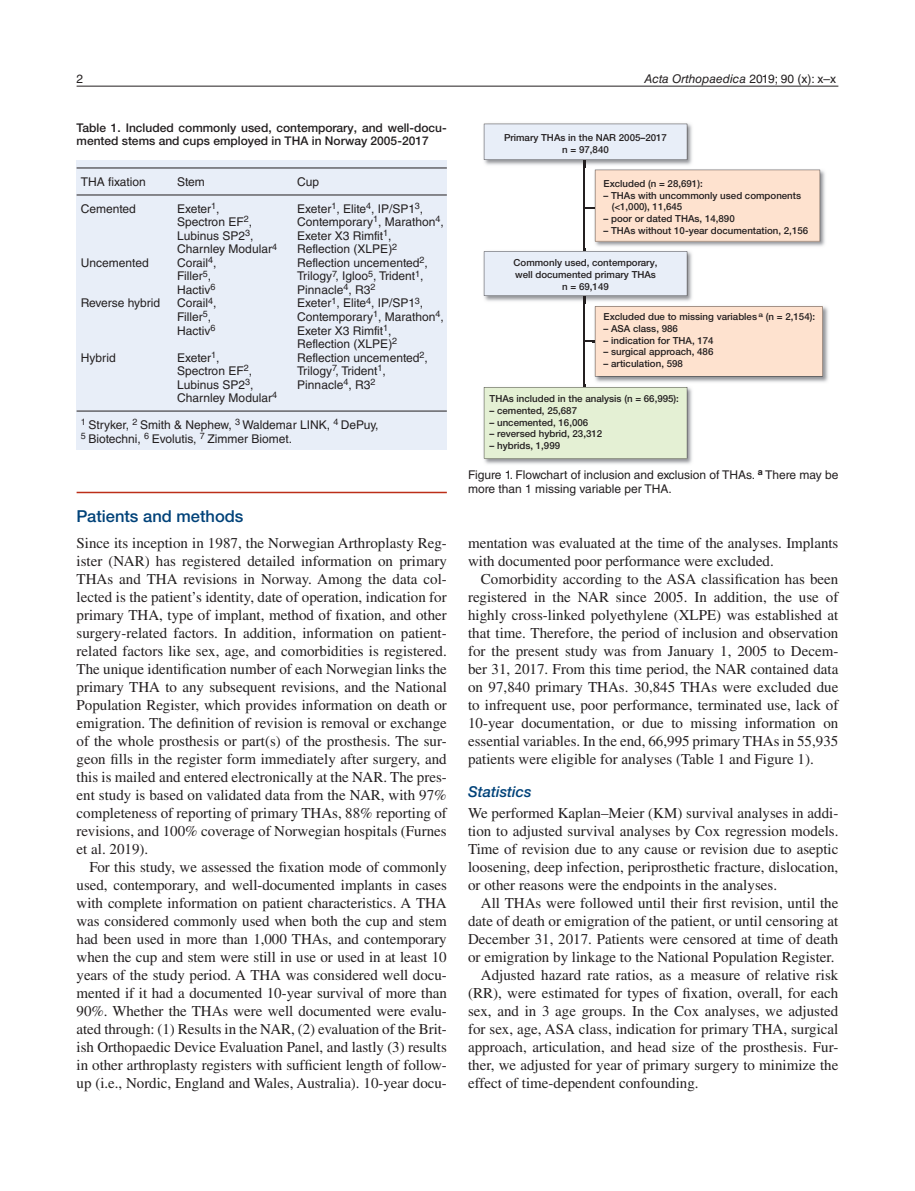
<style>
.page{position:relative;width:915px;height:1191px;background:#fff}
.page>*{position:absolute;margin:0;border:0;box-sizing:border-box;transform-origin:0 0}
.t1{font:500 16.5px "Helvetica Neue LTW1 G";color:#004279}
.t2{font:15px/18px "Times";color:#231f20;text-align:justify}
.t3{font:italic 500 15px "Helvetica Neue LTW1 G";color:#004279}
.t4{font:12px/13.5px "Helvetica LT Std";color:#231f20}
.t5{font:500 12px/13.5px "Helvetica Neue LTW1 G";color:#231f20}
.t6{font:italic 12px "Helvetica LT Std";color:#231f20}
.t7{font:500 9.75px/11.7px "Helvetica Neue LTW1 G";color:#231f20;text-align:center}
.s1{font-style:normal}
</style>
<div class="page">
<hr style="left:77px;top:86px;width:761px;height:1px;background:#231f20">
<hr style="left:77px;top:492px;width:369px;height:1px;background:#bc2e18">
<hr style="left:583px;top:146px;width:2px;height:275px;background:#231f20">
<img style="left:594px;top:169px;width:231px;height:78px">
<svg style="left:585px;top:170px;width:234px;height:71px;background:#fce1cf"></svg>
<img style="left:484px;top:123px;width:208px;height:44px">
<img style="left:583px;top:160px;width:2px;height:7px">
<div style="left:483px;top:124px;width:204px;height:36px;background:#e8eef8"></div>
<img style="left:484px;top:249px;width:208px;height:54px">
<img style="left:583px;top:249px;width:2px;height:54px">
<div style="left:483px;top:251px;width:204px;height:45px;background:#e8eef8"></div>
<img style="left:483px;top:384px;width:209px;height:80px">
<div style="left:483px;top:387px;width:204px;height:71px;background:#e4f0d4"></div>
<img style="left:594px;top:306px;width:234px;height:76px">
<div style="left:585px;top:306px;width:237px;height:70px;background:#fee2cf"></div>
<div style="left:77px;top:161px;width:369px;height:289px;background:#e8eef8"></div>
<hr style="left:77px;top:168px;width:369px;height:1px;background:#231f20">
<hr style="left:77px;top:195px;width:369px;height:1px;background:#231f20">
<hr style="left:77px;top:411px;width:369px;height:1px;background:#231f20">
<p class="t4" style="left:77px;top:72px;width:8px">2</p>
<p class="t6" style="left:644px;top:72px;width:193px">Acta Orthopaedica <span class="s1">2019; 90 (x): x–x</span></p>
<p class="t5" style="left:77px;top:121px;width:371px">Table 1. Included commonly used, contemporary, and well-docu&shy;mented stems and cups employed in THA in Norway 2005-2017</p>
<p class="t4" style="left:81px;top:175px;width:66px">THA fixation</p>
<p class="t4" style="left:177px;top:175px;width:29px">Stem</p>
<p class="t4" style="left:297px;top:175px;width:24px">Cup</p>
<p class="t4" style="left:81px;top:202px;width:56px">Cemented</p>
<p class="t4" style="left:177px;top:202px;width:44px">Exeter<sup>1</sup>,</p>
<p class="t4" style="left:297px;top:202px;width:127px">Exeter<sup>1</sup>, Elite<sup>4</sup>, IP/SP1<sup>3</sup>,</p>
<p class="t4" style="left:177px;top:215px;width:76px">Spectron EF<sup>2</sup>,</p>
<p class="t4" style="left:297px;top:215px;width:148px">Contemporary<sup>1</sup>, Marathon<sup>4</sup>,</p>
<p class="t4" style="left:177px;top:229px;width:78px">Lubinus SP2<sup>3</sup>,</p>
<p class="t4" style="left:297px;top:229px;width:96px">Exeter X3 Rimfit<sup>1</sup>,</p>
<p class="t4" style="left:177px;top:242px;width:101px">Charnley Modular<sup>4</sup></p>
<p class="t4" style="left:297px;top:242px;width:101px">Reflection (XLPE)<sup>2</sup></p>
<p class="t4" style="left:81px;top:256px;width:69px">Uncemented</p>
<p class="t4" style="left:177px;top:256px;width:41px">Corail<sup>4</sup>,</p>
<p class="t4" style="left:297px;top:256px;width:132px">Reflection uncemented<sup>2</sup>,</p>
<p class="t4" style="left:177px;top:269px;width:36px">Filler<sup>5</sup>,</p>
<p class="t4" style="left:297px;top:269px;width:128px">Trilogy<sup>7</sup>, Igloo<sup>5</sup>, Trident<sup>1</sup>,</p>
<p class="t4" style="left:177px;top:283px;width:40px">Hactiv<sup>6</sup></p>
<p class="t4" style="left:297px;top:283px;width:80px">Pinnacle<sup>4</sup>, R3<sup>2</sup></p>
<p class="t4" style="left:81px;top:296px;width:81px">Reverse hybrid</p>
<p class="t4" style="left:177px;top:296px;width:41px">Corail<sup>4</sup>,</p>
<p class="t4" style="left:297px;top:296px;width:127px">Exeter<sup>1</sup>, Elite<sup>4</sup>, IP/SP1<sup>3</sup>,</p>
<p class="t4" style="left:177px;top:310px;width:36px">Filler<sup>5</sup>,</p>
<p class="t4" style="left:297px;top:310px;width:148px">Contemporary<sup>1</sup>, Marathon<sup>4</sup>,</p>
<p class="t4" style="left:177px;top:323px;width:40px">Hactiv<sup>6</sup></p>
<p class="t4" style="left:297px;top:323px;width:101px">Exeter X3 Rimfit<sup>1</sup>,<br>Reflection (XLPE)<sup>2</sup></p>
<p class="t4" style="left:81px;top:350px;width:36px">Hybrid</p>
<p class="t4" style="left:177px;top:350px;width:44px">Exeter<sup>1</sup>,</p>
<p class="t4" style="left:297px;top:350px;width:132px">Reflection uncemented<sup>2</sup>,</p>
<p class="t4" style="left:177px;top:364px;width:76px">Spectron EF<sup>2</sup>,</p>
<p class="t4" style="left:297px;top:364px;width:90px">Trilogy<sup>7</sup>, Trident<sup>1</sup>,</p>
<p class="t4" style="left:177px;top:377px;width:78px">Lubinus SP2<sup>3</sup>,</p>
<p class="t4" style="left:297px;top:377px;width:80px">Pinnacle<sup>4</sup>, R3<sup>2</sup></p>
<p class="t4" style="left:177px;top:391px;width:101px">Charnley Modular<sup>4</sup></p>
<p class="t4" style="left:81px;top:418px;width:299px"><sup>1</sup> Stryker, <sup>2</sup> Smith &amp; Nephew, <sup>3</sup> Waldemar LINK, <sup>4</sup> DePuy,<br><sup>5</sup> Biotechni, <sup>6</sup> Evolutis, <sup>7</sup> Zimmer Biomet.</p>
<p class="t1" style="left:77px;top:506px;width:168px">Patients and methods</p>
<p class="t2" style="left:77px;top:533px;width:371px">Since its inception in 1987, the Norwegian Arthroplasty Reg&shy;ister (NAR) has registered detailed information on primary THAs and THA revisions in Norway. Among the data col&shy;lected is the patient’s identity, date of operation, indication for primary THA, type of implant, method of fixation, and other surgery-related factors. In addition, information on patient&shy;related factors like sex, age, and comorbidities is registered.<br>The unique identification number of each Norwegian links the primary THA to any subsequent revisions, and the National Population Register, which provides information on death or emigration. The definition of revision is removal or exchange of the whole prosthesis or part(s) of the prosthesis. The sur&shy;geon fills in the register form immediately after surgery, and this is mailed and entered electronically at the NAR. The pres&shy;ent study is based on validated data from the NAR, with 97% completeness of reporting of primary THAs, 88% reporting of revisions, and 100% coverage of Norwegian hospitals (Furnes et al. 2019).</p>
<p class="t2" style="left:77px;top:857px;width:371px;text-indent:13px">For this study, we assessed the fixation mode of commonly used, contemporary, and well-documented implants in cases with complete information on patient characteristics. A THA was considered commonly used when both the cup and stem had been used in more than 1,000 THAs, and contemporary when the cup and stem were still in use or used in at least 10 years of the study period. A THA was considered well docu&shy;mented if it had a documented 10-year survival of more than 90%. Whether the THAs were well documented were evalu&shy;ated through: (1) Results in the NAR, (2) evaluation of the Brit&shy;ish Orthopaedic Device Evaluation Panel, and lastly (3) results in other arthroplasty registers with sufficient length of follow&shy;up (i.e., Nordic, England and Wales, Australia). 10-year docu-</p>
<p class="t7" style="left:504px;top:131px;width:164px">Primary THAs in the NAR 2005–2017 n = 97,840</p>
<p class="t7" style="left:603px;top:178px;width:101px">Excluded (n = 28,691):</p>
<p class="t7" style="left:611px;top:189px;width:191px;text-align:left;text-indent:-8px">– THAs with uncommonly used components (&lt;1,000), 11,645</p>
<p class="t7" style="left:603px;top:213px;width:133px">– poor or dated THAs, 14,890</p>
<p class="t7" style="left:603px;top:224px;width:206px">– THAs without 10-year documentation, 2,156</p>
<p class="t7" style="left:513px;top:257px;width:145px">Commonly used, contemporary, well documented primary THAs n = 69,149</p>
<p class="t7" style="left:603px;top:311px;width:213px">Excluded due to missing variables <sup>a</sup> (n = 2,154):</p>
<p class="t7" style="left:603px;top:323px;width:76px">– ASA class, 986</p>
<p class="t7" style="left:603px;top:334px;width:111px">– indication for THA, 174</p>
<p class="t7" style="left:603px;top:346px;width:111px">– surgical approach, 486</p>
<p class="t7" style="left:603px;top:358px;width:81px">– articulation, 598</p>
<p class="t7" style="left:489px;top:393px;width:191px">THAs included in the analysis (n = 66,995):</p>
<p class="t7" style="left:489px;top:404px;width:89px">– cemented, 25,687</p>
<p class="t7" style="left:489px;top:416px;width:100px">– uncemented, 16,006</p>
<p class="t7" style="left:489px;top:428px;width:114px">– reversed hybrid, 23,312</p>
<p class="t7" style="left:489px;top:439px;width:72px">– hybrids, 1,999</p>
<p class="t4" style="left:468px;top:468px;width:371px">Figure 1. Flowchart of inclusion and exclusion of THAs. <sup>a</sup> There may be more than 1 missing variable per THA.</p>
<p class="t2" style="left:468px;top:533px;width:371px">mentation was evaluated at the time of the analyses. Implants with documented poor performance were excluded.</p>
<p class="t2" style="left:468px;top:569px;width:371px;text-indent:13px">Comorbidity according to the ASA classification has been registered in the NAR since 2005. In addition, the use of highly cross-linked polyethylene (XLPE) was established at that time. Therefore, the period of inclusion and observation for the present study was from January 1, 2005 to Decem&shy;ber 31, 2017. From this time period, the NAR contained data on 97,840 primary THAs. 30,845 THAs were excluded due to infrequent use, poor performance, terminated use, lack of 10-year documentation, or due to missing information on essential variables. In the end, 66,995 primary THAs in 55,935 patients were eligible for analyses (Table 1 and Figure 1).</p>
<p class="t3" style="left:468px;top:782px;width:65px">Statistics</p>
<p class="t2" style="left:468px;top:803px;width:371px">We performed Kaplan–Meier (KM) survival analyses in addi&shy;tion to adjusted survival analyses by Cox regression models.<br>Time of revision due to any cause or revision due to aseptic loosening, deep infection, periprosthetic fracture, dislocation, or other reasons were the endpoints in the analyses.</p>
<p class="t2" style="left:480px;top:893px;width:359px">All THAs were followed until their first revision, until the</p>
<p class="t2" style="left:468px;top:911px;width:371px">date of death or emigration of the patient, or until censoring at</p>
<p class="t2" style="left:468px;top:929px;width:371px">December 31, 2017. Patients were censored at time of death</p>
<p class="t2" style="left:468px;top:947px;width:368px">or emigration by linkage to the National Population Register.</p>
<p class="t2" style="left:480px;top:965px;width:359px">Adjusted hazard rate ratios, as a measure of relative risk</p>
<p class="t2" style="left:468px;top:983px;width:371px">(RR), were estimated for types of fixation, overall, for each</p>
<p class="t2" style="left:468px;top:1001px;width:371px">sex, and in 3 age groups. In the Cox analyses, we adjusted</p>
<p class="t2" style="left:468px;top:1019px;width:371px">for sex, age, ASA class, indication for primary THA, surgical</p>
<p class="t2" style="left:468px;top:1037px;width:371px">approach, articulation, and head size of the prosthesis. Fur-</p>
<p class="t2" style="left:468px;top:1055px;width:371px">ther, we adjusted for year of primary surgery to minimize the</p>
<p class="t2" style="left:468px;top:1073px;width:232px">effect of time-dependent confounding.</p>
</div>
